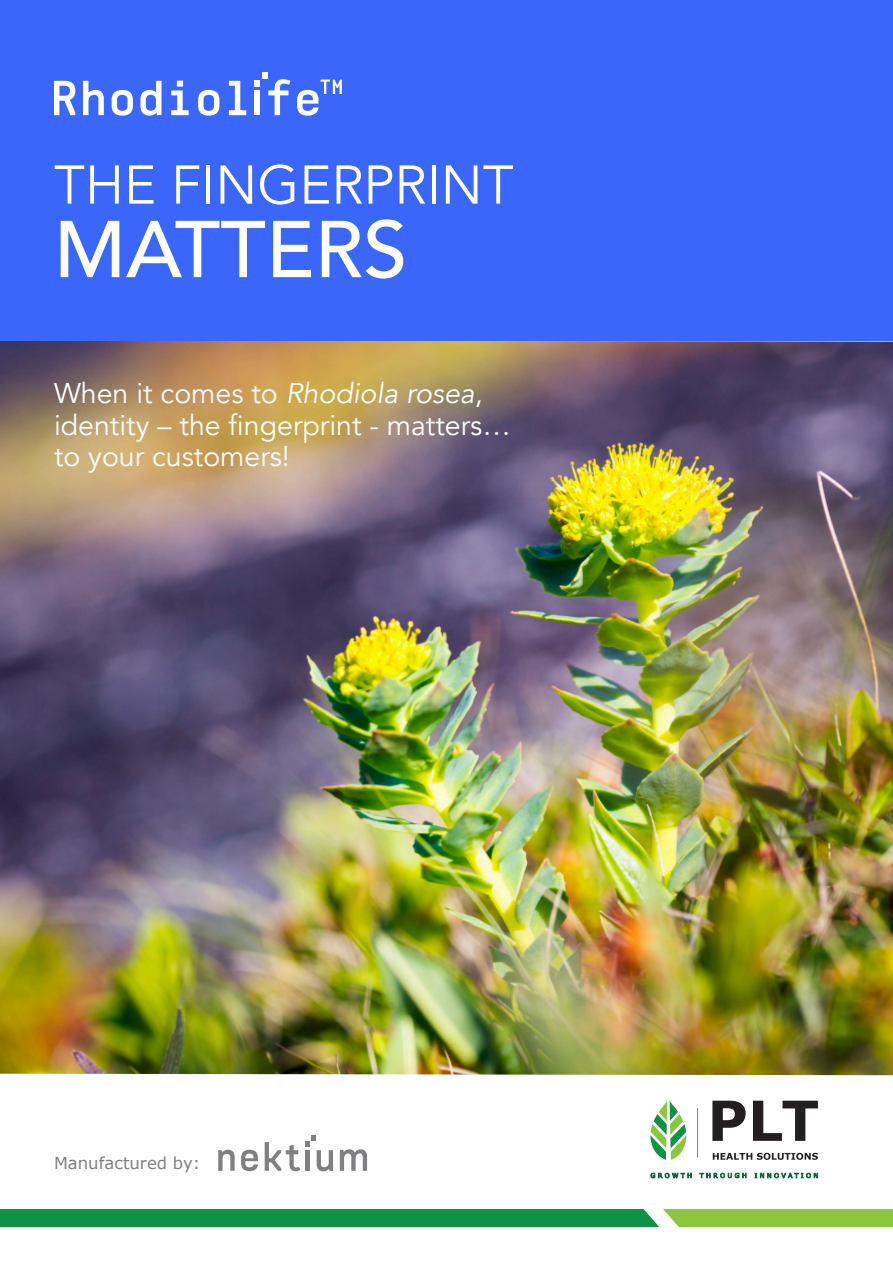
<style>
.page{position:relative;width:893px;height:1263px;background:#fff}
.page>*{position:absolute;margin:0;border:0;box-sizing:border-box;transform-origin:0 0}
.t1{font:500 79.5px "Avenir";color:#fff}
.t2{font:54px "Avenir";color:#fff}
.t3{font:28.5px/31.5px "Avenir";color:#fff}
.t4{font:16.5px "Verdana";color:#808082}
.s1{font-style:italic}
</style>
<div class="page">
<img style="left:0;top:341px;width:893px;height:734px">
<div style="left:0;top:0;width:893px;height:341px;background:#3a66fa"></div>
<svg style="left:54px;top:81px;width:21px;height:34px"></svg>
<svg style="left:83px;top:81px;width:21px;height:34px"></svg>
<svg style="left:112px;top:90px;width:21px;height:26px"></svg>
<svg style="left:140px;top:81px;width:22px;height:35px"></svg>
<svg style="left:171px;top:81px;width:18px;height:34px"></svg>
<svg style="left:198px;top:90px;width:21px;height:26px"></svg>
<svg style="left:229px;top:81px;width:17px;height:34px"></svg>
<svg style="left:254px;top:73px;width:36px;height:42px"></svg>
<svg style="left:297px;top:80px;width:45px;height:36px"></svg>
<svg style="left:218px;top:1150px;width:17px;height:21px"></svg>
<svg style="left:241px;top:1150px;width:17px;height:21px"></svg>
<svg style="left:265px;top:1135px;width:68px;height:36px"></svg>
<svg style="left:340px;top:1149px;width:27px;height:22px"></svg>
<svg style="left:650px;top:1100px;width:36px;height:60px"></svg>
<svg style="left:712px;top:1101px;width:34px;height:40px"></svg>
<svg style="left:753px;top:1101px;width:65px;height:40px"></svg>
<svg style="left:651px;top:1173px;width:40px;height:5px"></svg>
<svg style="left:700px;top:1173px;width:46px;height:5px"></svg>
<svg style="left:755px;top:1173px;width:63px;height:5px"></svg>
<svg style="left:713px;top:1153px;width:105px;height:7px"></svg>
<hr style="left:697px;top:1108px;width:1px;height:49px;background:#808285">
<svg style="left:0;top:1209px;width:893px;height:18px;background:#31a247"></svg>
<p class="t2" style="left:54px;top:153px;width:461px">THE FINGERPRINT</p>
<p class="t1" style="left:54px;top:181px;width:355px">MATTERS</p>
<p class="t3" style="left:54px;top:378px;width:458px">When it comes to <span class="s1">Rhodiola rosea</span>, identity – the fingerprint - matters… to your customers!</p>
<p class="t4" style="left:54px;top:1153px;width:148px">Manufactured by:</p>
</div>
